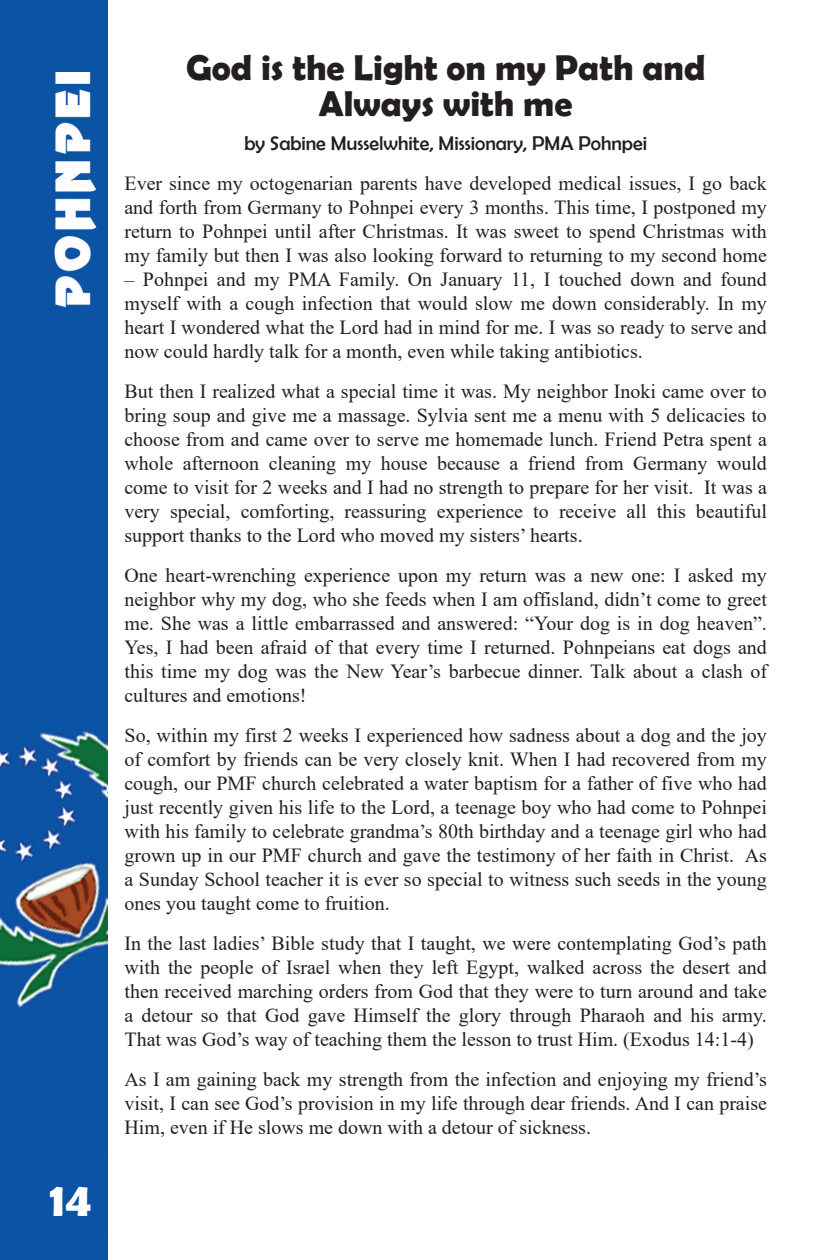
<style>
.page{position:relative;width:828px;height:1260px;background:#fff}
.page>*{position:absolute;margin:0;border:0;box-sizing:border-box;transform-origin:0 0}
.t1{font:700 48px "Berlin Sans FB Demi";color:#fff}
.t2{font:700 36px/36px "Berlin Sans FB Demi";color:#231f20;text-align:center}
.t3{font:20px/24px "Times New Roman";color:#231f20;text-align:justify}
.t4{font:20px "Berlin Sans FB";color:#231f20}
</style>
<div class="page">
<img style="left:0;top:0;width:108px;height:1260px">
<h1 class="t1" style="left:50px;top:1172px;width:43px">14</h1>
<h2 class="t2" style="left:186px;top:49px;width:521px">God is the Light on my Path and<br>Always with me</h2>
<p class="t4" style="left:244px;top:132px;width:404px">by Sabine Musselwhite, Missionary, PMA Pohnpei</p>
<p class="t3" style="left:124px;top:172px;width:644px">Ever since my octogenarian parents have developed medical issues, I go back and forth from Germany to Pohnpei every 3 months. This time, I postponed my return to Pohnpei until after Christmas. It was sweet to spend Christmas with my family but then I was also looking forward to returning to my second home</p>
<p class="t3" style="left:124px;top:268px;width:644px">– Pohnpei and my PMA Family. On January 11, I touched down and found myself with a cough infection that would slow me down considerably. In my heart I wondered what the Lord had in mind for me. I was so ready to serve and now could hardly talk for a month, even while taking antibiotics.</p>
<p class="t3" style="left:124px;top:380px;width:644px">But then I realized what a special time it was. My neighbor Inoki came over to bring soup and give me a massage. Sylvia sent me a menu with 5 delicacies to choose from and came over to serve me homemade lunch. Friend Petra spent a whole afternoon cleaning my house because a friend from Germany would come to visit for 2 weeks and I had no strength to prepare for her visit. It was a very special, comforting, reassuring experience to receive all this beautiful support thanks to the Lord who moved my sisters’ hearts.</p>
<p class="t3" style="left:124px;top:564px;width:644px">One heart-wrenching experience upon my return was a new one: I asked my neighbor why my dog, who she feeds when I am offisland, didn’t come to greet me. She was a little embarrassed and answered: “Your dog is in dog heaven”.<br>Yes, I had been afraid of that every time I returned. Pohnpeians eat dogs and this time my dog was the New Year’s barbecue dinner. Talk about a clash of cultures and emotions!</p>
<p class="t3" style="left:124px;top:724px;width:644px">So, within my first 2 weeks I experienced how sadness about a dog and the joy of comfort by friends can be very closely knit. When I had recovered from my cough, our PMF church celebrated a water baptism for a father of five who had just recently given his life to the Lord, a teenage boy who had come to Pohnpei with his family to celebrate grandma’s 80th birthday and a teenage girl who had grown up in our PMF church and gave the testimony of her faith in Christ. As a Sunday School teacher it is ever so special to witness such seeds in the young ones you taught come to fruition.</p>
<p class="t3" style="left:124px;top:932px;width:644px">In the last ladies’ Bible study that I taught, we were contemplating God’s path with the people of Israel when they left Egypt, walked across the desert and then received marching orders from God that they were to turn around and take a detour so that God gave Himself the glory through Pharaoh and his army.<br>That was God’s way of teaching them the lesson to trust Him. (Exodus 14:1-4)</p>
<p class="t3" style="left:124px;top:1068px;width:644px">As I am gaining back my strength from the infection and enjoying my friend’s visit, I can see God’s provision in my life through dear friends. And I can praise Him, even if He slows me down with a detour of sickness.</p>
</div>
